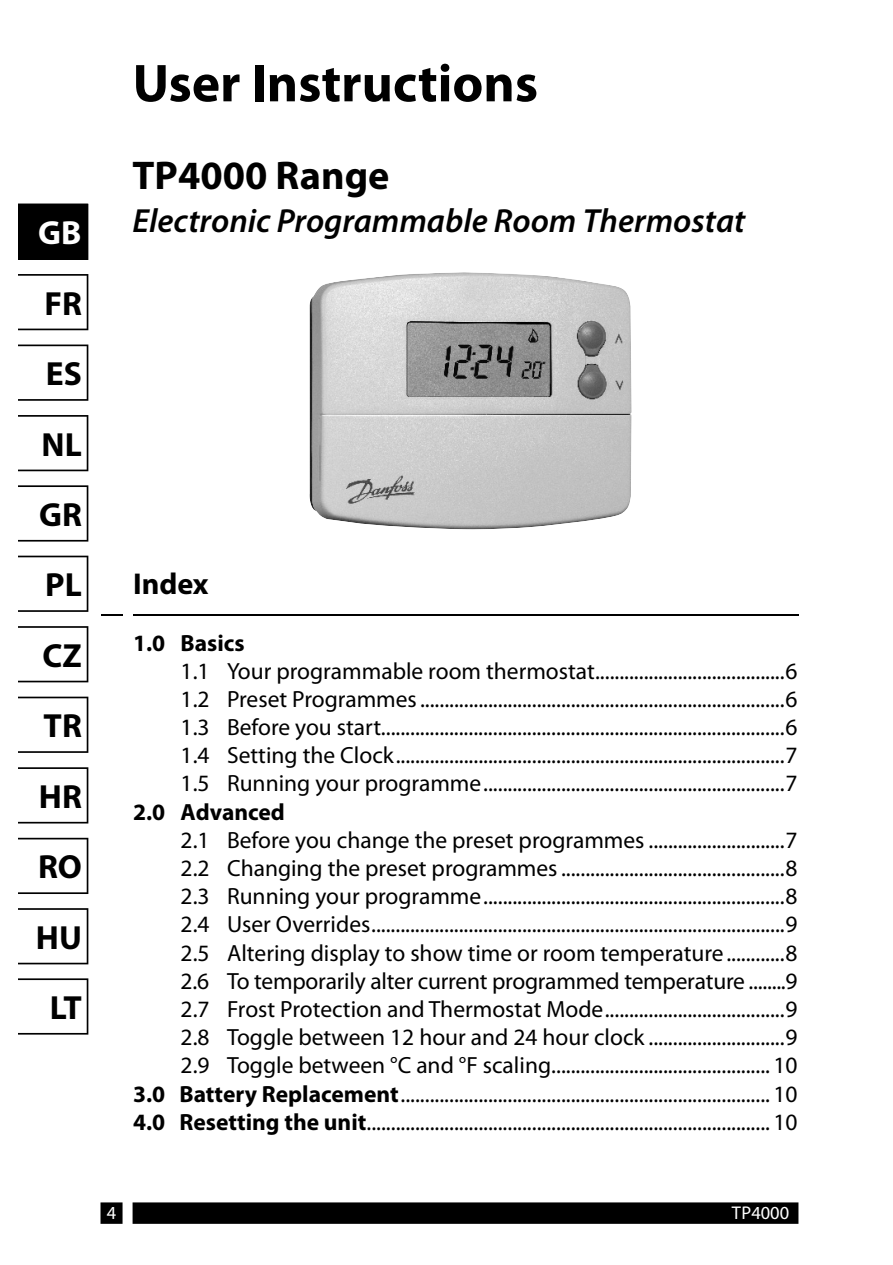
<style>
.page{position:relative;width:893px;height:1265px;background:#fff}
.page>*{position:absolute;margin:0;border:0;box-sizing:border-box;transform-origin:0 0}
.t1{font:700 53.7px "Myriad Pro";color:#000}
.t2{font:700 40.2px "Myriad Pro";color:#000}
.t3{font:italic 600 33.6px "Myriad Pro";color:#000}
.t4{font:700 33.6px/70.3px "Myriad Pro";color:#000;text-align:center}
.t5{font:700 33.6px "Myriad Pro";color:#fff}
.t6{font:700 30.15px "Myriad Pro";color:#000}
.t7{font:23.55px/28.2px "Myriad Pro";color:#000;text-align:justify}
.t8{font:700 23.55px "Myriad Pro";color:#000}
.t9{font:18.45px "Myriad Pro";color:#fff}
.s1{font-weight:700}
</style>
<div class="page">
<div style="left:132px;top:1202px;width:666px;height:21px;background:#000"></div>
<svg style="left:100px;top:1202px;width:22px;height:21px"></svg>
<svg style="left:18px;top:274px;width:70px;height:56px"></svg>
<svg style="left:18px;top:344px;width:70px;height:57px"></svg>
<svg style="left:18px;top:415px;width:70px;height:56px"></svg>
<svg style="left:18px;top:485px;width:70px;height:56px"></svg>
<svg style="left:18px;top:555px;width:70px;height:57px"></svg>
<svg style="left:18px;top:626px;width:70px;height:56px"></svg>
<svg style="left:18px;top:696px;width:70px;height:57px"></svg>
<svg style="left:18px;top:767px;width:70px;height:56px"></svg>
<svg style="left:18px;top:837px;width:70px;height:57px"></svg>
<svg style="left:18px;top:908px;width:70px;height:56px"></svg>
<svg style="left:18px;top:978px;width:70px;height:56px"></svg>
<div style="left:18px;top:204px;width:70px;height:56px;background:#000"></div>
<hr style="left:133px;top:614px;width:665px;height:2px;background:#000">
<hr style="left:100px;top:614px;width:22px;height:2px;background:#000">
<img style="left:309px;top:272px;width:322px;height:257px">
<h3 class="t5" style="left:38px;top:220px;width:45px">GB</h3>
<h3 class="t4" style="left:36px;top:271px;width:47px">FR<br>ES<br>NL<br>GR<br>PL<br>CZ<br>TR<br>HR<br>RO<br>HU<br>LT</h3>
<h1 class="t1" style="left:132px;top:63px;width:407px">User Instructions</h1>
<h2 class="t2" style="left:132px;top:160px;width:258px">TP4000 Range</h2>
<h3 class="t3" style="left:132px;top:208px;width:614px">Electronic Programmable Room Thermostat</h3>
<p class="t6" style="left:133px;top:573px;width:77px">Index</p>
<p class="t8" style="left:133px;top:634px;width:113px">1.0 Basics</p>
<p class="t7" style="left:181px;top:658px;width:618px">1.1 Your programmable room thermostat .......................................6<br>1.2 Preset Programmes ...........................................................................6<br>1.3 Before you start...................................................................................6<br>1.4 Setting the Clock ................................................................................7<br>1.5 Running your programme ..............................................................7</p>
<p class="t8" style="left:133px;top:803px;width:153px">2.0 Advanced</p>
<p class="t7" style="left:133px;top:828px;width:666px;text-align:right">2.1 Before you change the preset programmes ............................7<br>2.2 Changing the preset programmes ..............................................8<br>2.3 Running your programme ..............................................................8<br>2.4 User Overrides .....................................................................................9<br>2.5 Altering display to show time or room temperature ............8<br>2.6 To temporarily alter current programmed temperature ........9<br>2.7 Frost Protection and Thermostat Mode .....................................9<br>2.8 Toggle between 12 hour and 24 hour clock ............................9<br>2.9 Toggle between °C and °F scaling ............................................. 10<br><span class="s1">3.0 Battery Replacement</span> ............................................................................ 10<br><span class="s1">4.0 Resetting the unit</span> ................................................................................... 10</p>
<p class="t9" style="left:107px;top:1206px;width:11px">4</p>
<p class="t9" style="left:731px;top:1206px;width:59px">TP4000</p>
</div>
